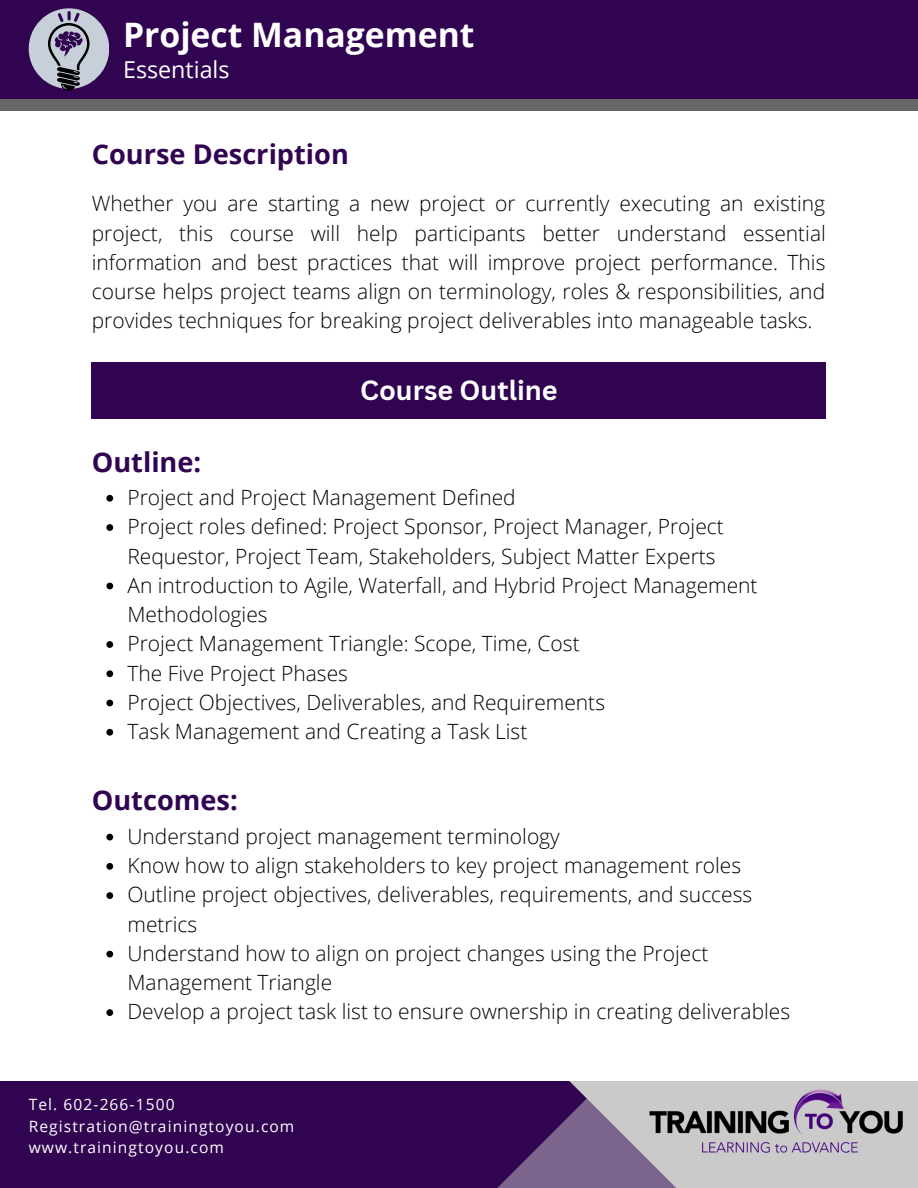
<style>
.page{position:relative;width:918px;height:1188px;background:#310451}
.page>*{position:absolute;margin:0;border:0;box-sizing:border-box;transform-origin:0 0}
.t1{font:700 33.75px "Open Sans";color:#fff}
.t2{font:700 27.15px "Open Sans";color:#310451}
.t3{font:700 27px "Canva Sans";color:#fff}
.t4{font:23.25px "Open Sans";color:#fff}
.t5{font:300 21px/29.2px "Open Sans";color:#000}
.t6{font:15.6px/21.3px "Open Sans";letter-spacing:.07em;color:#fff}
</style>
<div class="page">
<svg style="left:497px;top:1081px;width:421px;height:107px;fill:#cacaca"></svg>
<div style="left:0;top:97px;width:918px;height:984px;background:#fff"></div>
<div style="left:0;top:49px;width:918px;height:61px;background:#676767"></div>
<div style="left:0;top:0;width:918px;height:98px;background:#310451"></div>
<div style="left:29px;top:8px;width:80px;height:81px;background:#c7d0d8;border-radius:50%"></div>
<svg style="left:48px;top:11px;width:42px;height:80px"></svg>
<img style="left:650px;top:1089px;width:253px;height:63px">
<svg style="left:106px;top:834px;width:7px;height:6px"></svg>
<svg style="left:106px;top:863px;width:7px;height:7px"></svg>
<svg style="left:106px;top:892px;width:7px;height:7px"></svg>
<svg style="left:106px;top:951px;width:7px;height:6px"></svg>
<svg style="left:106px;top:1009px;width:7px;height:7px"></svg>
<div style="left:92px;top:362px;width:734px;height:56px;background:#310451"></div>
<svg style="left:106px;top:495px;width:7px;height:7px"></svg>
<svg style="left:106px;top:524px;width:7px;height:7px"></svg>
<svg style="left:106px;top:583px;width:7px;height:6px"></svg>
<svg style="left:106px;top:641px;width:7px;height:7px"></svg>
<svg style="left:106px;top:670px;width:7px;height:7px"></svg>
<svg style="left:106px;top:700px;width:7px;height:6px"></svg>
<svg style="left:106px;top:729px;width:7px;height:7px"></svg>
<h1 class="t1" style="left:123px;top:11px;width:353px">Project Management</h1>
<p class="t4" style="left:123px;top:54px;width:108px">Essentials</p>
<p class="t2" style="left:92px;top:135px;width:259px">Course Description</p>
<p class="t5" style="left:92px;top:189px;width:736px;text-align:justify">Whether you are starting a new project or currently executing an existing project, this course will help participants better understand essential information and best practices that will improve project performance. This course helps project teams align on terminology, roles &amp; responsibilities, and provides techniques for breaking project deliverables into manageable tasks.</p>
<p class="t3" style="left:360px;top:371px;width:199px">Course Outline</p>
<p class="t2" style="left:92px;top:443px;width:111px">Outline:</p>
<p class="t5" style="left:127px;top:482px;width:632px">Project and Project Management Defined<br>Project roles defined: Project Sponsor, Project Manager, Project Requestor, Project Team, Stakeholders, Subject Matter Experts<br>An introduction to Agile, Waterfall, and Hybrid Project Management Methodologies<br>Project Management Triangle: Scope, Time, Cost<br>The Five Project Phases<br>Project Objectives, Deliverables, and Requirements<br>Task Management and Creating a Task List</p>
<p class="t2" style="left:92px;top:781px;width:148px">Outcomes:</p>
<p class="t5" style="left:127px;top:821px;width:664px">Understand project management terminology<br>Know how to align stakeholders to key project management roles Outline project objectives, deliverables, requirements, and success metrics<br>Understand how to align on project changes using the Project Management Triangle<br>Develop a project task list to ensure ownership in creating deliverables</p>
<p class="t6" style="left:29px;top:1094px;width:267px">Tel. 602-266-1500<br>Registration@trainingtoyou.com www.trainingtoyou.com</p>
</div>
